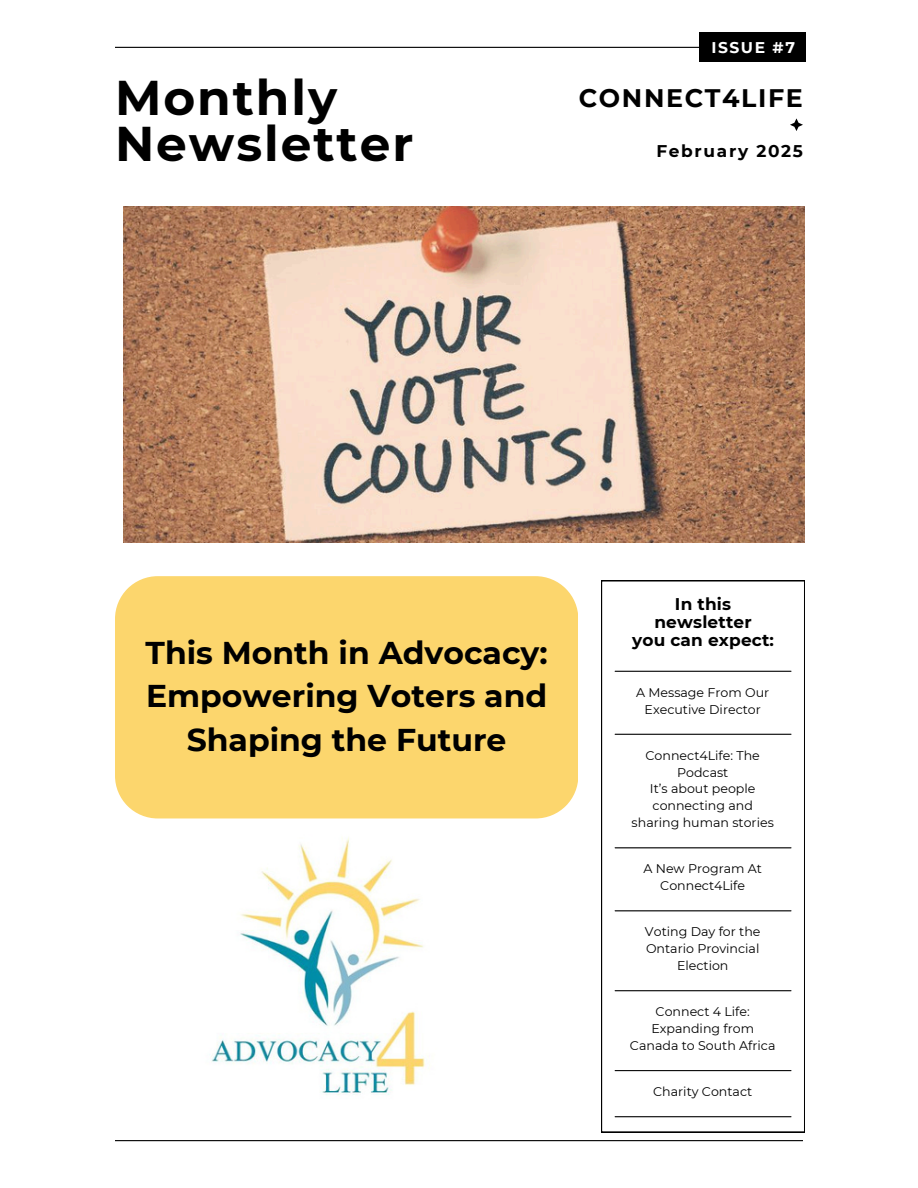
<style>
.page{position:relative;width:918px;height:1188px;background:#fff}
.page>*{position:absolute;margin:0;border:0;box-sizing:border-box;transform-origin:0 0}
.t1{font:700 48.6px/46.2px "Montserrat";letter-spacing:.04em;color:#000}
.t2{font:700 31.5px/43.8px "Montserrat";color:#000;text-align:center}
.t3{font:700 25.35px "Montserrat";letter-spacing:.065em;color:#000}
.t4{font:700 16.95px/18px "Montserrat";letter-spacing:.01em;color:#000;text-align:center}
.t5{font:700 16.95px "Montserrat";letter-spacing:.1em;color:#000}
.t6{font:700 15.45px "Montserrat";letter-spacing:.1em;color:#fff}
.t7{font:12.6px/16.8px "Montserrat";color:#000;text-align:center}
</style>
<div class="page">
<hr style="left:115px;top:47px;width:688px;height:1px;background:#000">
<hr style="left:115px;top:1140px;width:688px;height:1px;background:#000">
<svg style="left:601px;top:580px;width:204px;height:552px"></svg>
<hr style="left:615px;top:671px;width:176px;height:1px;background:#000">
<hr style="left:615px;top:734px;width:176px;height:1px;background:#000">
<hr style="left:615px;top:847px;width:176px;height:1px;background:#000">
<hr style="left:615px;top:910px;width:176px;height:1px;background:#000">
<hr style="left:615px;top:990px;width:176px;height:1px;background:#000">
<hr style="left:615px;top:1070px;width:176px;height:1px;background:#000">
<hr style="left:615px;top:1116px;width:176px;height:1px;background:#000">
<svg style="left:790px;top:118px;width:13px;height:13px"></svg>
<div style="left:115px;top:576px;width:463px;height:242px;background:#fcd66d"></div>
<img style="left:211px;top:837px;width:214px;height:258px">
<img style="left:123px;top:207px;width:682px;height:335px">
<div style="left:699px;top:32px;width:107px;height:30px;background:#000"></div>
<p class="t6" style="left:711px;top:38px;width:85px">ISSUE #7</p>
<p class="t1" style="left:115px;top:74px;width:300px">Monthly<br>Newsletter</p>
<p class="t3" style="left:579px;top:83px;width:226px">CONNECT4LIFE</p>
<p class="t5" style="left:656px;top:140px;width:148px">February 2025</p>
<p class="t2" style="left:146px;top:630px;width:404px">This Month in Advocacy:<br>Empowering Voters and<br>Shaping the Future</p>
<p class="t4" style="left:654px;top:595px;width:99px">In this newsletter</p>
<p class="t4" style="left:632px;top:631px;width:143px">you can expect:</p>
<h3 class="t7" style="left:636px;top:684px;width:135px">A Message From Our<br>Executive Director</h3>
<p class="t7" style="left:646px;top:747px;width:116px">Connect4Life: The<br>Podcast</p>
<h1 class="t7" style="left:632px;top:780px;width:144px">It’s about people connecting and sharing human stories</h1>
<h2 class="t7" style="left:643px;top:860px;width:120px">A New Program At<br>Connect4Life</h2>
<p class="t7" style="left:645px;top:923px;width:117px">Voting Day for the<br>Ontario Provincial<br>Election</p>
<p class="t7" style="left:630px;top:1003px;width:147px">Connect 4 Life:<br>Expanding from<br>Canada to South Africa</p>
<p class="t7" style="left:653px;top:1083px;width:101px">Charity Contact</p>
</div>
